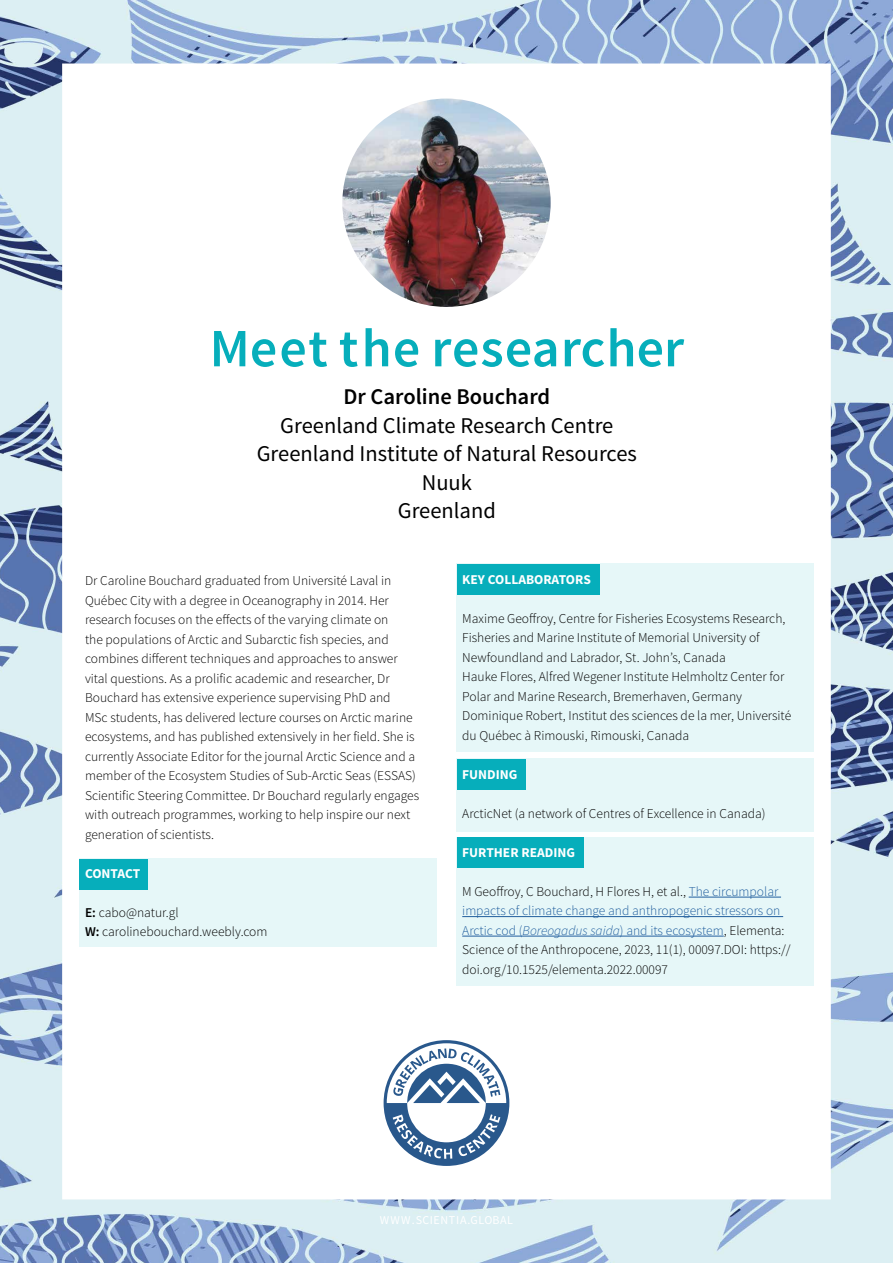
<style>
.page{position:relative;width:893px;height:1263px;background:#fff}
.page>*{position:absolute;margin:0;border:0;box-sizing:border-box;transform-origin:0 0}
.t1{font:600 54px "Source Sans Pro";letter-spacing:.02em;color:#06aebb}
.t2{font:22.5px/28.5px "Source Sans Pro";color:#000;text-align:center}
.t3{font:600 22.5px "Source Sans Pro";color:#000}
.t4{font:300 13.5px/19.5px "Source Sans Pro";color:#000}
.t5{font:700 13.5px "Source Sans Pro";color:#fff}
.t6{font:12px "Source Sans Pro";letter-spacing:.05em;color:#fff}
.s1{font-weight:600}
.s2{color:#215e9e}
.s3{font-style:italic;color:#215e9e}
</style>
<div class="page">
<img style="left:0;top:0;width:893px;height:1263px">
<div style="left:62px;top:64px;width:769px;height:1135px;background:#fff"></div>
<div style="left:457px;top:564px;width:357px;height:188px;background:#e6f7f8"></div>
<div style="left:456px;top:758px;width:358px;height:74px;background:#e6f7f8"></div>
<div style="left:457px;top:837px;width:357px;height:148px;background:#e6f7f8"></div>
<div style="left:79px;top:858px;width:358px;height:89px;background:#e6f7f8"></div>
<div style="left:457px;top:564px;width:143px;height:31px;background:#06aebb"></div>
<div style="left:457px;top:759px;width:68px;height:31px;background:#06aebb"></div>
<div style="left:457px;top:837px;width:126px;height:31px;background:#06aebb"></div>
<div style="left:80px;top:859px;width:68px;height:30px;background:#06aebb"></div>
<hr style="left:689px;top:897px;width:92px;height:1px;background:#215e9e">
<hr style="left:462px;top:916px;width:321px;height:1px;background:#215e9e">
<hr style="left:462px;top:936px;width:262px;height:1px;background:#215e9e">
<img style="left:342px;top:99px;width:209px;height:208px;border-radius:104px">
<svg style="left:384px;top:1040px;width:125px;height:126px"></svg>
<h1 class="t1" style="left:210px;top:314px;width:476px">Meet the researcher</h1>
<h2 class="t3" style="left:343px;top:383px;width:208px">Dr Caroline Bouchard</h2>
<h2 class="t2" style="left:257px;top:411px;width:382px">Greenland Climate Research Centre<br>Greenland Institute of Natural Resources<br>Nuuk<br>Greenland</h2>
<p class="t4" style="left:85px;top:571px;width:336px">Dr Caroline Bouchard graduated from Université Laval in Québec City with a degree in Oceanography in 2014. Her research focuses on the effects of the varying climate on<br>the populations of Arctic and Subarctic fish species, and combines different techniques and approaches to answer vital questions. As a prolific academic and researcher, Dr Bouchard has extensive experience supervising PhD and<br>MSc students, has delivered lecture courses on Arctic marine ecosystems, and has published extensively in her field. She is currently Associate Editor for the journal Arctic Science and a member of the Ecosystem Studies of Sub-Arctic Seas (ESSAS)<br>Scientific Steering Committee. Dr Bouchard regularly engages with outreach programmes, working to help inspire our next generation of scientists.</p>
<p class="t5" style="left:85px;top:865px;width:57px">CONTACT</p>
<p class="t4" style="left:85px;top:903px;width:184px"><span class="s1">E:</span> cabo@natur.gl<br><span class="s1">W:</span> carolinebouchard.weebly.com</p>
<p class="t5" style="left:462px;top:570px;width:130px">KEY COLLABORATORS</p>
<p class="t4" style="left:462px;top:608px;width:330px">Maxime Geoffroy, Centre for Fisheries Ecosystems Research, Fisheries and Marine Institute of Memorial University of Newfoundland and Labrador, St. John’s, Canada<br>Hauke Flores, Alfred Wegener Institute Helmholtz Center for Polar and Marine Research, Bremerhaven, Germany Dominique Robert, Institut des sciences de la mer, Université du Québec à Rimouski, Rimouski, Canada</p>
<p class="t5" style="left:462px;top:765px;width:57px">FUNDING</p>
<p class="t4" style="left:462px;top:803px;width:305px">ArcticNet (a network of Centres of Excellence in Canada)</p>
<p class="t5" style="left:462px;top:843px;width:114px">FURTHER READING</p>
<p class="t4" style="left:462px;top:881px;width:330px">M Geoffroy, C Bouchard, H Flores H, et al., <span class="s2">The circumpolar impacts of climate change and anthropogenic stressors on Arctic cod (</span><span class="s3">Boreogadus saida</span><span class="s2">) and its ecosystem</span>, Elementa:<br>Science of the Anthropocene, 2023, 11(1), 00097.DOI: https:// doi.org/10.1525/elementa.2022.00097</p>
<p class="t6" style="left:380px;top:1212px;width:135px">WWW.SCIENTIA.GLOBAL</p>
</div>
